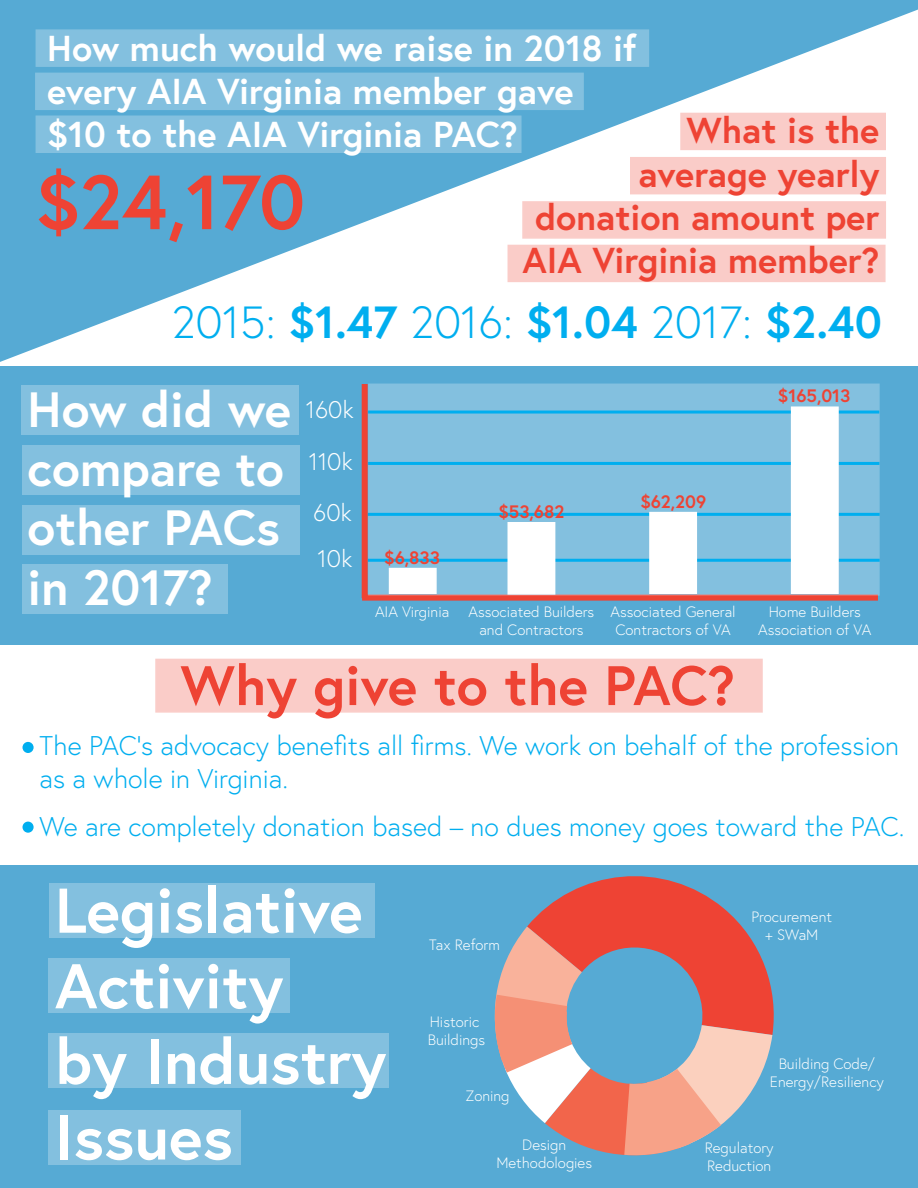
<style>
.page{position:relative;width:918px;height:1188px;background:#fff}
.page>*{position:absolute;margin:0;border:0;box-sizing:border-box;transform-origin:0 0}
.t1{font:700 76.5px "Europa";color:#ee4334}
.t2{font:700 63px "Europa";color:#fff}
.t3{font:700 55.5px "Europa";color:#ee4334}
.t4{font:700 49.5px/59.4px "Europa";color:#fff}
.t5{font:300 45px "Europa";color:#00aeef}
.t6{font:700 36px/43.2px "Europa";color:#fff}
.t7{font:700 36px "Europa";color:#ee4334}
.t8{font:300 27px/32.4px "Europa";color:#00aeef}
.t9{font:300 24px "Europa";color:#fff}
.t10{font:700 18px "Europa";color:#ee4334}
.t11{font:300 15px/18px "Europa";color:#fff;text-align:center}
.s1{font-weight:700}
</style>
<div class="page">
<svg style="left:0;top:0;width:918px;height:362px"></svg>
<div style="left:0;top:366px;width:918px;height:279px;background:#56aad4"></div>
<div style="left:0;top:865px;width:918px;height:323px;background:#56aad4"></div>
<div style="left:362px;top:595px;width:516px;height:6px;background:#ee4334"></div>
<svg style="left:527px;top:876px;width:247px;height:159px;fill:#ee4334"></svg>
<svg style="left:494px;top:927px;width:278px;height:229px"></svg>
<div style="left:36px;top:29px;width:613px;height:38px;background:#83c0df"></div>
<div style="left:35px;top:73px;width:549px;height:37px;background:#83c0df"></div>
<div style="left:36px;top:116px;width:486px;height:37px;background:#83c0df"></div>
<div style="left:680px;top:113px;width:206px;height:37px;background:#faccc8"></div>
<div style="left:630px;top:157px;width:256px;height:37px;background:#faccc8"></div>
<div style="left:522px;top:201px;width:364px;height:38px;background:#faccc8"></div>
<div style="left:508px;top:245px;width:378px;height:37px;background:#faccc8"></div>
<div style="left:21px;top:385px;width:278px;height:49px;background:#83c0df"></div>
<div style="left:22px;top:445px;width:278px;height:50px;background:#83c0df"></div>
<div style="left:22px;top:505px;width:278px;height:50px;background:#83c0df"></div>
<div style="left:22px;top:564px;width:205px;height:49px;background:#83c0df"></div>
<div style="left:155px;top:659px;width:608px;height:54px;background:#faccc8"></div>
<div style="left:50px;top:883px;width:325px;height:55px;background:#83c0df"></div>
<div style="left:49px;top:958px;width:241px;height:55px;background:#83c0df"></div>
<div style="left:49px;top:1034px;width:340px;height:54px;background:#83c0df"></div>
<div style="left:49px;top:1110px;width:192px;height:55px;background:#83c0df"></div>
<div style="left:368px;top:384px;width:512px;height:212px;background:#83c0df"></div>
<hr style="left:368px;top:559px;width:512px;height:3px;background:#00aeef">
<hr style="left:368px;top:513px;width:512px;height:3px;background:#00aeef">
<hr style="left:368px;top:462px;width:511px;height:3px;background:#00aeef">
<hr style="left:368px;top:411px;width:511px;height:3px;background:#00aeef">
<div style="left:389px;top:568px;width:48px;height:26px;background:#fff"></div>
<div style="left:508px;top:522px;width:47px;height:73px;background:#fff"></div>
<div style="left:649px;top:512px;width:48px;height:82px;background:#fff;border:2px solid #fff"></div>
<div style="left:791px;top:406px;width:48px;height:188px;background:#fff;border:2px solid #fff"></div>
<div style="left:23px;top:742px;width:11px;height:11px;background:#00aeef;border-radius:50%"></div>
<div style="left:23px;top:822px;width:11px;height:11px;background:#00aeef;border-radius:50%"></div>
<div style="left:362px;top:384px;width:6px;height:214px;background:#ee4334"></div>
<p class="t6" style="left:47px;top:25px;width:591px">How much would we raise in 2018 if every AIA Virginia member gave</p>
<p class="t6" style="left:47px;top:112px;width:472px">$10 to the AIA Virginia PAC?</p>
<p class="t7" style="left:687px;top:106px;width:194px">What is the</p>
<p class="t7" style="left:638px;top:149px;width:243px">average yearly</p>
<p class="t7" style="left:535px;top:193px;width:346px">donation amount per</p>
<p class="t7" style="left:522px;top:236px;width:359px">AIA Virginia member?</p>
<p class="t5" style="left:172px;top:294px;width:712px">2015: <span class="s1">$1.47</span> 2016: <span class="s1">$1.04</span> 2017: <span class="s1">$2.40</span></p>
<p class="t1" style="left:36px;top:150px;width:271px">$24,170</p>
<p class="t4" style="left:28px;top:378px;width:265px">How did we compare to other PACs in 2017?</p>
<p class="t9" style="left:306px;top:394px;width:49px">160k</p>
<p class="t9" style="left:309px;top:447px;width:46px">110k</p>
<p class="t9" style="left:313px;top:498px;width:40px">60k</p>
<p class="t9" style="left:318px;top:544px;width:36px">10k</p>
<p class="t10" style="left:384px;top:545px;width:57px">$6,833</p>
<p class="t10" style="left:498px;top:500px;width:68px">$53,682</p>
<p class="t10" style="left:640px;top:489px;width:67px">$62,209</p>
<p class="t10" style="left:778px;top:384px;width:74px">$165,013</p>
<p class="t11" style="left:375px;top:603px;width:76px">AIA Virginia</p>
<p class="t11" style="left:469px;top:603px;width:127px">Associated Builders and Contractors</p>
<p class="t11" style="left:611px;top:603px;width:127px">Associated General<br>Contractors of VA</p>
<p class="t11" style="left:758px;top:603px;width:115px">Home Builders<br>Association of VA</p>
<p class="t3" style="left:180px;top:648px;width:556px">Why give to the PAC?</p>
<p class="t8" style="left:40px;top:729px;width:861px">The PAC’s advocacy benefits all firms. We work on behalf of the profession as a whole in Virginia.</p>
<p class="t8" style="left:40px;top:810px;width:866px">We are completely donation based – no dues money goes toward the PAC.</p>
<p class="t2" style="left:55px;top:868px;width:309px">Legislative</p>
<p class="t2" style="left:55px;top:943px;width:230px">Activity</p>
<p class="t2" style="left:55px;top:1019px;width:333px">by Industry</p>
<p class="t2" style="left:55px;top:1094px;width:180px">Issues</p>
<p class="t11" style="left:429px;top:936px;width:72px">Tax Reform</p>
<p class="t11" style="left:430px;top:1013px;width:51px">Historic</p>
<p class="t11" style="left:428px;top:1031px;width:59px">Buildings</p>
<p class="t11" style="left:466px;top:1087px;width:45px">Zoning</p>
<p class="t11" style="left:751px;top:907px;width:82px">Procurement</p>
<p class="t11" style="left:765px;top:925px;width:55px">+ SWaM</p>
<p class="t11" style="left:770px;top:1055px;width:115px">Building Code/<br>Energy/Resiliency</p>
<p class="t11" style="left:496px;top:1135px;width:97px">Design<br>Methodologies</p>
<p class="t11" style="left:705px;top:1139px;width:70px;text-align:left">Regulatory<br>Reduction</p>
</div>
